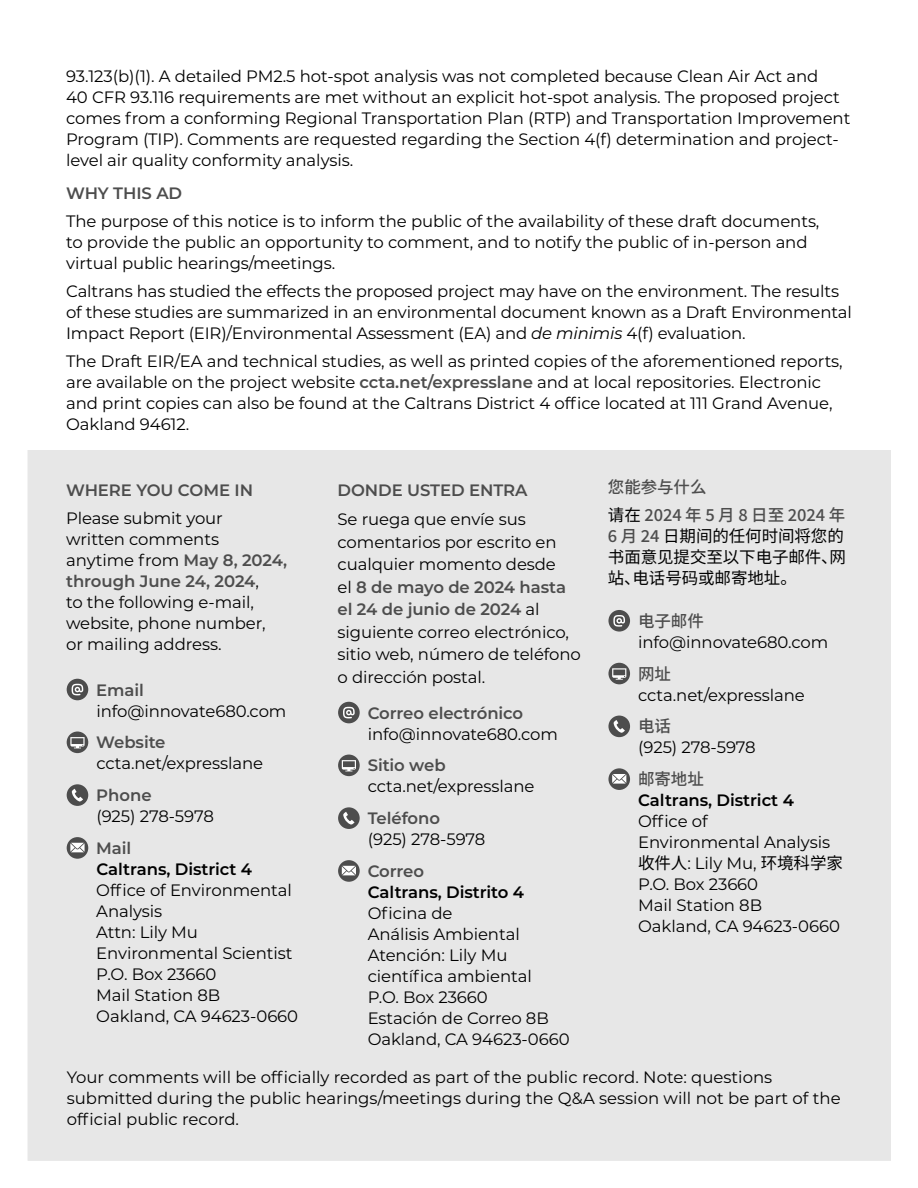
<style>
.page{position:relative;width:918px;height:1188px;background:#fff}
.page>*{position:absolute;margin:0;border:0;box-sizing:border-box;transform-origin:0 0}
.t1{font:16.5px/21px "Montserrat";letter-spacing:-.005em;color:#000}
.t2{font:600 16.5px "Montserrat";letter-spacing:-.005em;color:#4d4d4d}
.t3{font:16.5px/21px "Noto Sans CJ Kjp";letter-spacing:-.005em;color:#000}
.t4{font:600 16.5px "Montserrat";letter-spacing:-.005em;color:#000}
.t5{font:500 16.5px/27.8px "Noto Sans CJ Kjp";letter-spacing:-.005em;color:#4d4d4d}
.s1{font-style:italic}
.s2{font-weight:600;color:#4d4d4d}
.s3{font-weight:400;color:#000}
.s4{font-weight:500;color:#4d4d4d}
.s5{font-family:"Montserrat"}
</style>
<div class="page">
<div style="left:0;top:450px;width:918px;height:738px;background:#e7e7e7"></div>
<div style="left:67px;top:679px;width:21px;height:21px;background:#4d4d4d;border-radius:50%"></div>
<svg style="left:72px;top:684px;width:11px;height:11px"></svg>
<div style="left:67px;top:732px;width:21px;height:21px;background:#4d4d4d;border-radius:50%"></div>
<svg style="left:70px;top:737px;width:15px;height:11px"></svg>
<div style="left:67px;top:784px;width:21px;height:22px;background:#4d4d4d;border-radius:50%"></div>
<svg style="left:72px;top:789px;width:11px;height:13px"></svg>
<div style="left:67px;top:837px;width:21px;height:22px;background:linear-gradient(to bottom,#4d4d4d,#4f4f4f);border-radius:50%"></div>
<svg style="left:70px;top:843px;width:15px;height:9px"></svg>
<div style="left:338px;top:702px;width:22px;height:21px;background:#4d4d4d;border-radius:50%"></div>
<svg style="left:343px;top:707px;width:12px;height:11px"></svg>
<svg style="left:338px;top:755px;width:22px;height:21px"></svg>
<svg style="left:342px;top:760px;width:14px;height:11px"></svg>
<div style="left:338px;top:807px;width:22px;height:22px;background:#4d4d4d;border-radius:50%"></div>
<svg style="left:343px;top:812px;width:12px;height:13px"></svg>
<svg style="left:338px;top:860px;width:22px;height:22px"></svg>
<svg style="left:342px;top:866px;width:14px;height:9px"></svg>
<div style="left:608px;top:610px;width:22px;height:22px;background:#4d4d4d;border-radius:50%"></div>
<svg style="left:613px;top:615px;width:12px;height:12px"></svg>
<div style="left:608px;top:663px;width:22px;height:21px;background:#4d4d4d;border-radius:50%"></div>
<svg style="left:612px;top:668px;width:14px;height:12px"></svg>
<div style="left:608px;top:716px;width:22px;height:21px;background:#4d4d4d;border-radius:50%"></div>
<svg style="left:613px;top:720px;width:12px;height:13px"></svg>
<svg style="left:608px;top:768px;width:22px;height:22px"></svg>
<svg style="left:612px;top:774px;width:14px;height:10px"></svg>
<div style="left:0;top:0;width:918px;height:1188px;border:27px solid #fff"></div>
<p class="t1" style="left:66px;top:65px;width:786px">93.123(b)(1). A detailed PM2.5 hot-spot analysis was not completed because Clean Air Act and<br>40 CFR 93.116 requirements are met without an explicit hot-spot analysis. The proposed project comes from a conforming Regional Transportation Plan (RTP) and Transportation Improvement Program (TIP). Comments are requested regarding the Section 4(f) determination and project&shy;level air quality conformity analysis.</p>
<p class="t2" style="left:66px;top:182px;width:118px">WHY THIS AD</p>
<p class="t1" style="left:66px;top:210px;width:755px">The purpose of this notice is to inform the public of the availability of these draft documents, to provide the public an opportunity to comment, and to notify the public of in-person and virtual public hearings/meetings.</p>
<p class="t1" style="left:66px;top:280px;width:787px">Caltrans has studied the effects the proposed project may have on the environment. The results of these studies are summarized in an environmental document known as a Draft Environmental<br>Impact Report (EIR)/Environmental Assessment (EA) and <span class="s1">de minimis</span> 4(f) evaluation.</p>
<p class="t1" style="left:66px;top:350px;width:778px">The Draft EIR/EA and technical studies, as well as printed copies of the aforementioned reports, are available on the project website <span class="s2">ccta.net/expresslane</span> and at local repositories. Electronic and print copies can also be found at the Caltrans District 4 office located at 111 Grand Avenue, Oakland 94612.</p>
<p class="t2" style="left:66px;top:479px;width:188px">WHERE YOU COME IN</p>
<p class="t1" style="left:66px;top:507px;width:223px">Please submit your<br>written comments anytime from <span class="s2">May 8, 2024, through June 24, 2024</span>,<br>to the following e-mail, website, phone number,<br>or mailing address.</p>
<p class="t2" style="left:96px;top:678px;width:49px">Email</p>
<p class="t1" style="left:96px;top:700px;width:192px">info@innovate680.com</p>
<p class="t2" style="left:96px;top:731px;width:71px">Website</p>
<p class="t1" style="left:96px;top:752px;width:168px">ccta.net/expresslane</p>
<p class="t2" style="left:96px;top:784px;width:57px">Phone</p>
<p class="t1" style="left:96px;top:805px;width:119px">(925) 278-5978</p>
<p class="t2" style="left:96px;top:836px;width:37px">Mail</p>
<p class="t4" style="left:96px;top:857px;width:157px">Caltrans, District 4</p>
<p class="t1" style="left:96px;top:879px;width:203px">Office of Environmental<br>Analysis<br>Attn: Lily Mu<br>Environmental Scientist<br>P.O. Box 23660<br>Mail Station 8B<br>Oakland, CA 94623-0660</p>
<p class="t2" style="left:338px;top:479px;width:191px">DONDE USTED ENTRA</p>
<p class="t1" style="left:338px;top:508px;width:245px;line-height:22.5px">Se ruega que envíe sus comentarios por escrito en cualquier momento desde<br>el <span class="s2">8 de mayo de 2024 hasta el 24 de junio de 2024</span> al siguiente correo electrónico, sitio web, número de teléfono o dirección postal.</p>
<p class="t2" style="left:368px;top:701px;width:157px">Correo electrónico</p>
<p class="t1" style="left:368px;top:723px;width:192px">info@innovate680.com</p>
<p class="t2" style="left:368px;top:754px;width:79px">Sitio web</p>
<p class="t1" style="left:368px;top:775px;width:168px">ccta.net/expresslane</p>
<p class="t2" style="left:368px;top:807px;width:74px">Teléfono</p>
<p class="t1" style="left:368px;top:828px;width:119px">(925) 278-5978</p>
<p class="t2" style="left:368px;top:859px;width:58px">Correo</p>
<p class="t4" style="left:368px;top:880px;width:158px">Caltrans, Distrito 4</p>
<p class="t1" style="left:368px;top:902px;width:203px">Oficina de<br>Análisis Ambiental<br>Atención: Lily Mu científica ambiental<br>P.O. Box 23660<br>Estación de Correo 8B<br>Oakland, CA 94623-0660</p>
<p class="t5" style="left:608px;top:474px;width:239px">您能参与什么<br><span class="s3">请在</span> 2024 年 5 月 8 日至 2024 年</p>
<p class="t3" style="left:608px;top:526px;width:240px"><span class="s4">6 月 24</span> 日期间的任何时间将您的书面意见提交至以下电子邮件、网站、电话号码或邮寄地址。</p>
<p class="t5" style="left:638px;top:607px;width:67px">电子邮件</p>
<p class="t1" style="left:638px;top:631px;width:192px">info@innovate680.com</p>
<p class="t5" style="left:638px;top:660px;width:34px">网址</p>
<p class="t1" style="left:638px;top:684px;width:168px">ccta.net/expresslane</p>
<p class="t5" style="left:638px;top:713px;width:34px">电话</p>
<p class="t1" style="left:638px;top:736px;width:119px">(925) 278-5978</p>
<p class="t5" style="left:638px;top:766px;width:67px">邮寄地址</p>
<p class="t4" style="left:638px;top:789px;width:157px">Caltrans, District 4</p>
<p class="t1" style="left:638px;top:810px;width:194px">Office of<br>Environmental Analysis</p>
<p class="t3" style="left:638px;top:853px;width:206px">收件人<span class="s5">: Lily Mu,</span> 环境科学家</p>
<p class="t1" style="left:638px;top:873px;width:203px">P.O. Box 23660<br>Mail Station 8B<br>Oakland, CA 94623-0660</p>
<p class="t1" style="left:67px;top:1066px;width:776px">Your comments will be officially recorded as part of the public record. Note: questions submitted during the public hearings/meetings during the Q&amp;A session will not be part of the official public record.</p>
</div>
